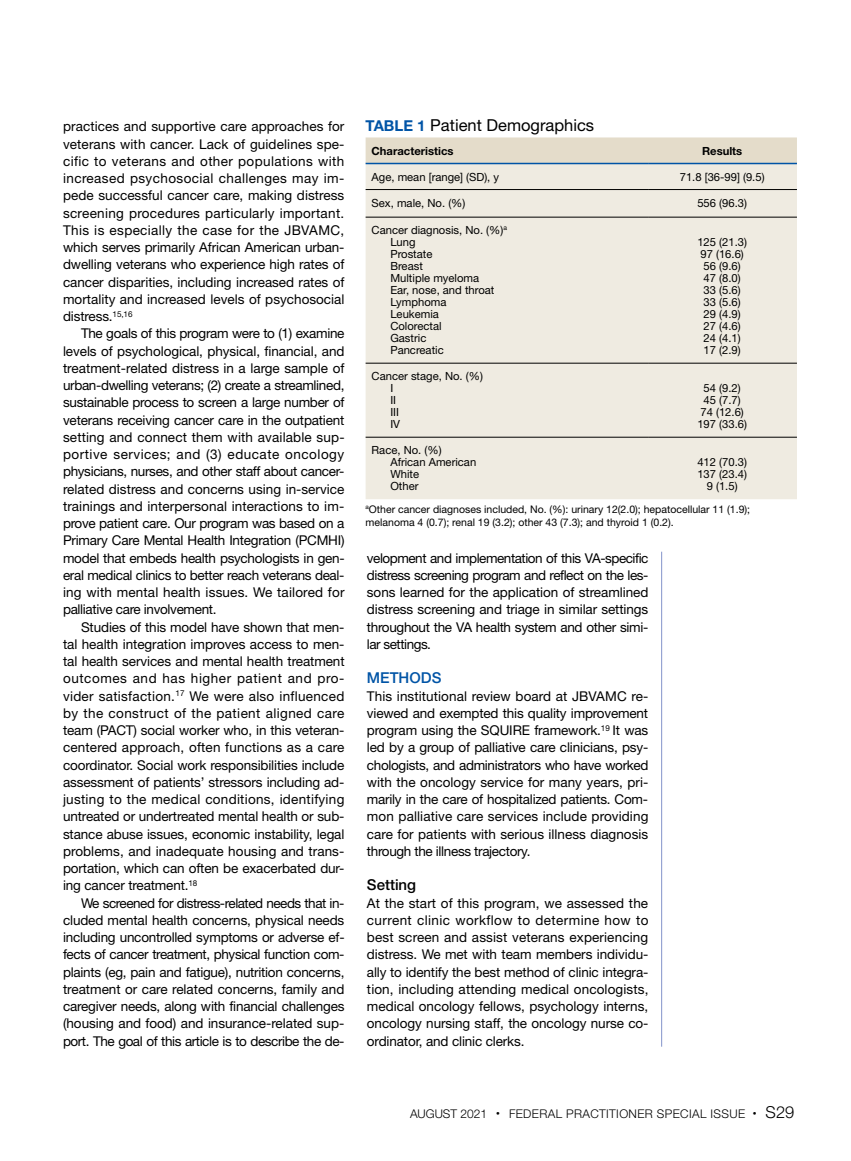
<style>
.page{position:relative;width:851px;height:1161px;background:#fff}
.page>*{position:absolute;margin:0;border:0;box-sizing:border-box;transform-origin:0 0}
.t1{font:16.5px "Helvetica Neue LT Std";color:#000}
.t2{font:500 15px "Helvetica Neue LT Std";color:#0054a6}
.t3{font:500 15px "Helvetica Neue LT Std";color:#000}
.t4{font:13.5px/17.2px "Helvetica Neue LT Std";letter-spacing:-.01em;color:#000;text-align:justify}
.t5{font:300 12px "Helvetica Neue LT Std";letter-spacing:.03em;color:#000}
.t6{font:11.25px/12px "Helvetica Neue LT Std";color:#000}
.t7{font:700 11.25px "Helvetica Neue LT Std";color:#000}
.t8{font:10.5px/13.5px "Helvetica Neue LT Std";color:#000}
.s1{font-weight:700;font-size:15px;color:#0054a6}
.s2{font-size:16.5px}
</style>
<div class="page">
<hr style="left:661px;top:552px;width:1px;height:495px;background:#8394ca">
<svg style="left:365px;top:137px;width:431px;height:26px;background:#e2dbca"></svg>
<div style="left:365px;top:164px;width:431px;height:335px;background:#efebe1"></div>
<hr style="left:365px;top:189px;width:284px;height:1px;background:#000">
<hr style="left:649px;top:189px;width:148px;height:1px;background:#000">
<hr style="left:365px;top:217px;width:284px;height:1px;background:#000">
<hr style="left:649px;top:217px;width:148px;height:1px;background:#000">
<hr style="left:365px;top:363px;width:284px;height:1px;background:#000">
<hr style="left:649px;top:363px;width:148px;height:1px;background:#000">
<hr style="left:365px;top:437px;width:284px;height:1px;background:#000">
<hr style="left:649px;top:437px;width:148px;height:1px;background:#000">
<hr style="left:365px;top:163px;width:284px;height:1px;background:#0054a6">
<hr style="left:649px;top:163px;width:148px;height:1px;background:#0054a6">
<p class="t4" style="left:63px;top:118px;width:283px">practices and supportive care approaches for veterans with cancer. Lack of guidelines spe&shy;cific to veterans and other populations with increased psychosocial challenges may im&shy;pede successful cancer care, making distress screening procedures particularly important.<br>This is especially the case for the JBVAMC, which serves primarily African American urban&shy;dwelling veterans who experience high rates of cancer disparities, including increased rates of mortality and increased levels of psychosocial distress.<sup>15,16</sup></p>
<p class="t4" style="left:63px;top:325px;width:283px;text-indent:18px">The goals of this program were to (1) examine levels of psychological, physical, financial, and treatment-related distress in a large sample of urban-dwelling veterans; (2) create a streamlined, sustainable process to screen a large number of veterans receiving cancer care in the outpatient setting and connect them with available sup&shy;portive services; and (3) educate oncology physicians, nurses, and other staff about cancer&shy;related distress and concerns using in-service trainings and interpersonal interactions to im&shy;prove patient care. Our program was based on a Primary Care Mental Health Integration (PCMHI) model that embeds health psychologists in gen&shy;eral medical clinics to better reach veterans deal&shy;ing with mental health issues. We tailored for palliative care involvement.</p>
<p class="t4" style="left:63px;top:618px;width:283px;text-indent:18px">Studies of this model have shown that men&shy;tal health integration improves access to men&shy;tal health services and mental health treatment outcomes and has higher patient and pro&shy;vider satisfaction.<sup>17</sup> We were also influenced by the construct of the patient aligned care team (PACT) social worker who, in this veteran&shy;centered approach, often functions as a care coordinator. Social work responsibilities include assessment of patients’ stressors including ad&shy;justing to the medical conditions, identifying untreated or undertreated mental health or sub&shy;stance abuse issues, economic instability, legal problems, and inadequate housing and trans&shy;portation, which can often be exacerbated dur&shy;ing cancer treatment.<sup>18</sup></p>
<p class="t4" style="left:63px;top:894px;width:283px;text-indent:18px">We screened for distress-related needs that in&shy;cluded mental health concerns, physical needs including uncontrolled symptoms or adverse ef&shy;fects of cancer treatment, physical function com&shy;plaints (eg, pain and fatigue), nutrition concerns, treatment or care related concerns, family and caregiver needs, along with financial challenges (housing and food) and insurance-related sup&shy;port. The goal of this article is to describe the de-</p>
<p class="t1" style="left:365px;top:116px;width:230px"><span class="s1">TABLE 1</span> Patient Demographics</p>
<p class="t7" style="left:371px;top:144px;width:83px">Characteristics</p>
<p class="t7" style="left:702px;top:144px;width:42px">Results</p>
<p class="t6" style="left:371px;top:170px;width:129px">Age, mean [range] (SD), y</p>
<p class="t6" style="left:679px;top:170px;width:86px">71.8 [36-99] (9.5)</p>
<p class="t6" style="left:371px;top:197px;width:95px">Sex, male, No. (%)</p>
<p class="t6" style="left:697px;top:197px;width:51px">556 (96.3)</p>
<p class="t6" style="left:390px;top:224px;width:118px;text-indent:-19px">Cancer diagnosis, No. (%)<sup>a<br></sup>Lung<br>Prostate<br>Breast<br>Multiple myeloma<br>Ear, nose, and throat<br>Lymphoma<br>Leukemia<br>Colorectal<br>Gastric<br>Pancreatic</p>
<p class="t6" style="left:697px;top:236px;width:51px">125 (21.3)<br>97 (16.6)<br>56 (9.6)<br>47 (8.0)<br>33 (5.6)<br>33 (5.6)<br>29 (4.9)<br>27 (4.6)<br>24 (4.1)<br>17 (2.9)</p>
<p class="t6" style="left:390px;top:370px;width:94px;text-indent:-19px">Cancer stage, No. (%)<br>I<br>II<br>III<br>IV</p>
<p class="t6" style="left:697px;top:382px;width:51px;text-align:center">54 (9.2)<br>45 (7.7)<br>74 (12.6)<br>197 (33.6)</p>
<p class="t6" style="left:390px;top:444px;width:87px;text-indent:-19px">Race, No. (%)<br>African American<br>White<br>Other</p>
<p class="t6" style="left:697px;top:456px;width:51px;text-align:center">412 (70.3)<br>137 (23.4)<br>9 (1.5)</p>
<p class="t8" style="left:365px;top:502px;width:386px"><sup>a</sup>Other cancer diagnoses included, No. (%): urinary 12(2.0); hepatocellular 11 (1.9); melanoma 4 (0.7); renal 19 (3.2); other 43 (7.3); and thyroid 1 (0.2).</p>
<p class="t4" style="left:367px;top:549px;width:283px">velopment and implementation of this VA-specific distress screening program and reflect on the les&shy;sons learned for the application of streamlined distress screening and triage in similar settings throughout the VA health system and other simi&shy;lar settings.</p>
<p class="t2" style="left:367px;top:669px;width:76px">METHODS</p>
<p class="t4" style="left:367px;top:687px;width:283px">This institutional review board at JBVAMC re&shy;viewed and exempted this quality improvement program using the SQUIRE framework.<sup>19</sup> It was led by a group of palliative care clinicians, psy&shy;chologists, and administrators who have worked with the oncology service for many years, pri&shy;marily in the care of hospitalized patients. Com&shy;mon palliative care services include providing care for patients with serious illness diagnosis through the illness trajectory.</p>
<p class="t3" style="left:367px;top:876px;width:51px">Setting</p>
<p class="t4" style="left:367px;top:894px;width:283px">At the start of this program, we assessed the current clinic workflow to determine how to best screen and assist veterans experiencing distress. We met with team members individu&shy;ally to identify the best method of clinic integra&shy;tion, including attending medical oncologists, medical oncology fellows, psychology interns, oncology nursing staff, the oncology nurse co&shy;ordinator, and clinic clerks.</p>
<p class="t5" style="left:410px;top:1107px;width:386px">AUGUST 2021 <sup>•</sup> FEDERAL PRACTITIONER SPECIAL ISSUE <sup>•</sup> <span class="s2">S29</span></p>
</div>
